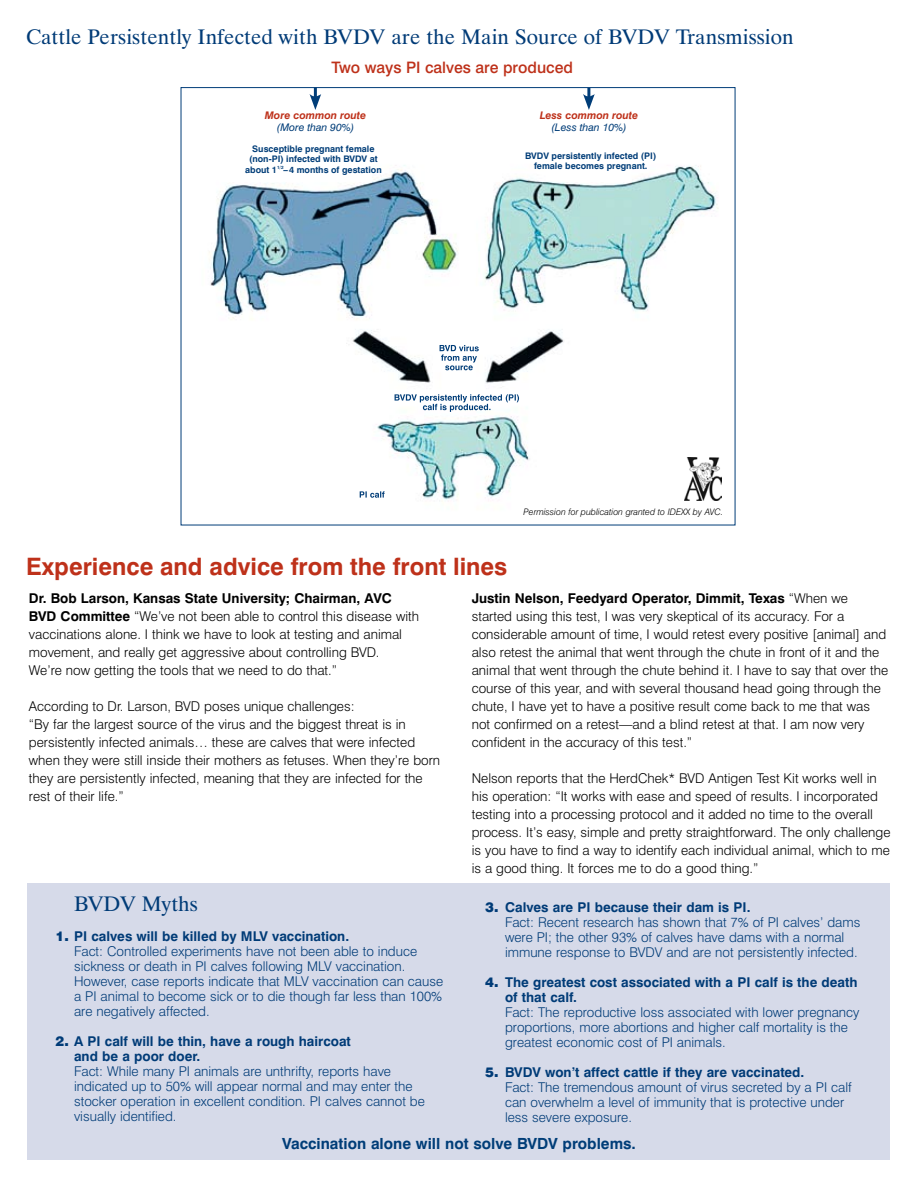
<style>
.page{position:relative;width:918px;height:1188px;background:#fff}
.page>*{position:absolute;margin:0;border:0;box-sizing:border-box;transform-origin:0 0}
.t1{font:700 24px "Swiss 721 BT";color:#be311a}
.t2{font:21px "Dutch 801 BT";letter-spacing:.005em;color:#003b77}
.t3{font:500 15.75px "Swiss 721 BT";color:#be311a}
.t4{font:700 15.3px "Swiss 721 BT";color:#003d78}
.t5{font:300 13.5px/18px "Swiss 721 BT";color:#000}
.t6{font:300 13.5px/15px "Swiss 721 BT";color:#003b77}
.t7{font:700 13.5px/15px "Swiss 721 BT";color:#003b77}
.t8{font:900 13.5px "Swiss 721 BT";color:#003b77}
.t9{font:italic 700 10.5px "Swiss 721 BT";color:#be311a}
.t10{font:italic 10.5px "Swiss 721 BT";color:#003d78}
.t11{font:700 9px/10.5px "Swiss 721 BT";color:#003d78;text-align:center}
.t12{font:italic 300 9px "Swiss 721 BT";color:#000}
.s1{font-weight:700}
.s2{font-weight:900}
</style>
<div class="page">
<div style="left:28px;top:884px;width:862px;height:276px;background:#d6dae9"></div>
<img style="left:209px;top:165px;width:510px;height:337px">
<svg style="left:440px;top:345px;width:39px;height:25px"></svg>
<svg style="left:360px;top:491px;width:25px;height:7px"></svg>
<svg style="left:395px;top:394px;width:124px;height:18px"></svg>
<svg style="left:583px;top:88px;width:12px;height:22px"></svg>
<svg style="left:310px;top:87px;width:11px;height:23px"></svg>
<img style="left:684px;top:457px;width:38px;height:44px">
<h2 class="t2" style="left:26px;top:24px;width:769px">Cattle Persistently Infected with BVDV are the Main Source of BVDV Transmission</h2>
<p class="t3" style="left:332px;top:58px;width:243px">Two ways PI calves are produced</p>
<p class="t9" style="left:265px;top:108px;width:103px">More common route</p>
<p class="t10" style="left:277px;top:120px;width:79px">(More than 90%)</p>
<p class="t9" style="left:540px;top:109px;width:100px">Less common route</p>
<p class="t10" style="left:551px;top:121px;width:77px">(Less than 10%)</p>
<p class="t11" style="left:245px;top:143px;width:138px">Susceptible pregnant female (non-PI) infected with BVDV at about 1<sup>1/2</sup>–4 months of gestation</p>
<p class="t11" style="left:525px;top:150px;width:133px">BVDV persistently infected (PI) female becomes pregnant.</p>
<h1 class="t1" style="left:26px;top:551px;width:483px">Experience and advice from the front lines</h1>
<p class="t12" style="left:524px;top:506px;width:201px">Permission for publication granted to IDEXX by AVC.</p>
<p class="t5" style="left:29px;top:589px;width:392px"><span class="s1">Dr. Bob Larson, Kansas State University; Chairman, AVC BVD Committee</span> “We’ve not been able to control this disease with vaccinations alone. I think we have to look at testing and animal movement, and really get aggressive about controlling BVD.<br>We’re now getting the tools that we need to do that.”</p>
<p class="t5" style="left:29px;top:697px;width:413px">According to Dr. Larson, BVD poses unique challenges:<br>“By far the largest source of the virus and the biggest threat is in persistently infected animals… these are calves that were infected when they were still inside their mothers as fetuses. When they’re born they are persistently infected, meaning that they are infected for the rest of their life.”</p>
<p class="t5" style="left:472px;top:589px;width:418px"><span class="s1">Justin Nelson, Feedyard Operator, Dimmit, Texas</span> “When we started using this test, I was very skeptical of its accuracy. For a considerable amount of time, I would retest every positive [animal] and also retest the animal that went through the chute in front of it and the animal that went through the chute behind it. I have to say that over the course of this year, and with several thousand head going through the chute, I have yet to have a positive result come back to me that was not confirmed on a retest—and a blind retest at that. I am now very confident in the accuracy of this test.”</p>
<p class="t5" style="left:472px;top:769px;width:420px">Nelson reports that the HerdChek* BVD Antigen Test Kit works well in his operation: “It works with ease and speed of results. I incorporated testing into a processing protocol and it added no time to the overall process. It’s easy, simple and pretty straightforward. The only challenge is you have to find a way to identify each individual animal, which to me is a good thing. It forces me to do a good thing.”</p>
<h2 class="t2" style="left:74px;top:891px;width:125px">BVDV Myths</h2>
<p class="t8" style="left:485px;top:899px;width:15px">3.</p>
<p class="t7" style="left:505px;top:900px;width:247px">Calves are PI because their dam is PI.</p>
<p class="t6" style="left:505px;top:915px;width:357px">Fact: Recent research has shown that 7% of PI calves’ dams were PI; the other 93% of calves have dams with a normal immune response to BVDV and are not persistently infected.</p>
<p class="t7" style="left:505px;top:975px;width:354px">The greatest cost associated with a PI calf is the death of that calf.</p>
<p class="t6" style="left:505px;top:1005px;width:356px">Fact: The reproductive loss associated with lower pregnancy proportions, more abortions and higher calf mortality is the greatest economic cost of PI animals.</p>
<p class="t7" style="left:505px;top:1065px;width:301px">BVDV won’t affect cattle if they are vaccinated.</p>
<p class="t6" style="left:505px;top:1080px;width:348px">Fact: The tremendous amount of virus secreted by a PI calf can overwhelm a level of immunity that is protective under less severe exposure.</p>
<p class="t6" style="left:74px;top:929px;width:371px;text-indent:-19px"><span class="s2">1.</span> <span class="s1">PI calves will be killed by MLV vaccination.<br></span>Fact: Controlled experiments have not been able to induce sickness or death in PI calves following MLV vaccination.<br>However, case reports indicate that MLV vaccination can cause a PI animal to become sick or to die though far less than 100% are negatively affected.</p>
<p class="t7" style="left:74px;top:1034px;width:278px;text-indent:-19px"><span class="s2">2.</span> A PI calf will be thin, have a rough haircoat and be a poor doer.</p>
<p class="t6" style="left:74px;top:1064px;width:352px">Fact: While many PI animals are unthrifty, reports have indicated up to 50% will appear normal and may enter the stocker operation in excellent condition. PI calves cannot be visually identified.</p>
<p class="t8" style="left:485px;top:974px;width:15px">4.</p>
<p class="t8" style="left:485px;top:1064px;width:15px">5.</p>
<p class="t4" style="left:282px;top:1134px;width:355px">Vaccination alone will not solve BVDV problems.</p>
</div>
